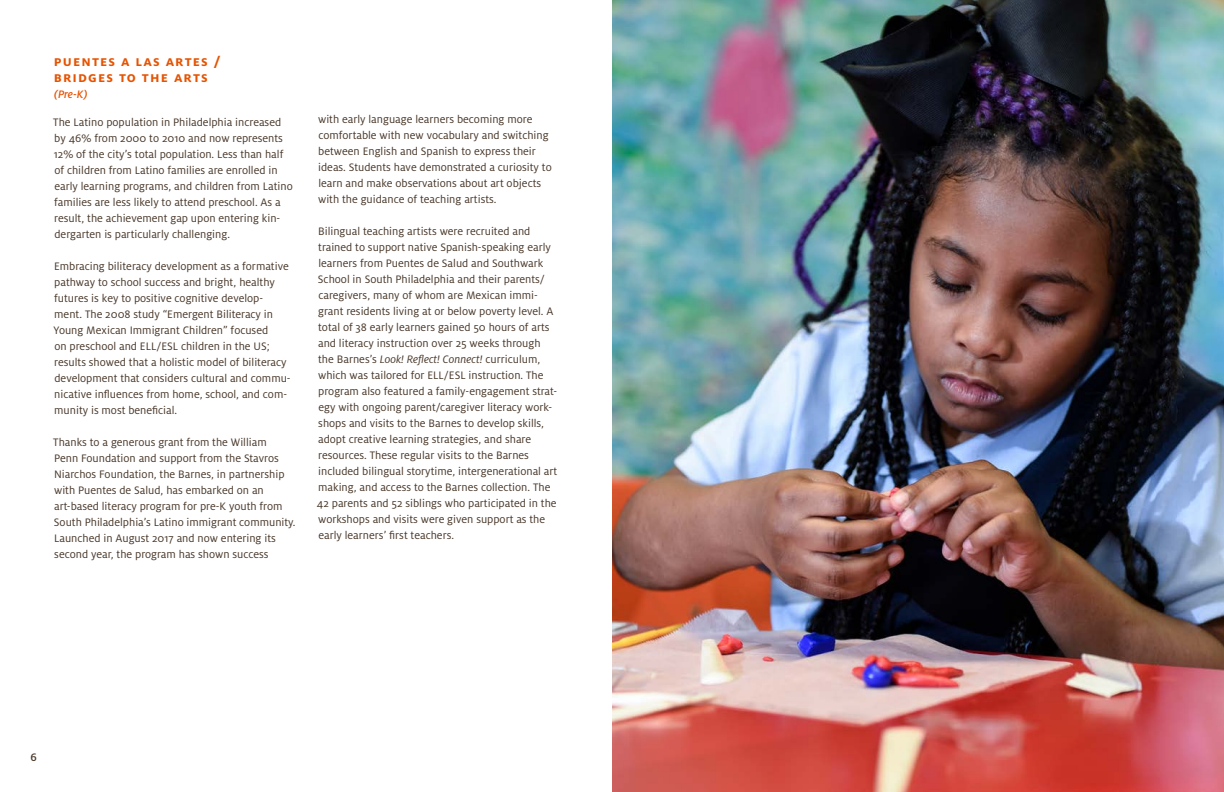
<style>
.page{position:relative;width:1224px;height:792px;background:#fff}
.page>*{position:absolute;margin:0;border:0;box-sizing:border-box;transform-origin:0 0}
.t1{font:700 15px/16px "Milo OT";letter-spacing:.075em;color:#e65300}
.t2{font:12px/16px "Milo OT";color:#483729}
.t3{font:italic 500 12px "Milo OT";color:#e65300}
.t4{font:500 12px "Milo OT";color:#483729}
.s1{font-style:italic}
</style>
<div class="page">
<img style="left:612px;top:0;width:612px;height:792px">
<p class="t1" style="left:54px;top:53px;width:168px">Puentes a las Artes /<br>Bridges to the Arts</p>
<p class="t3" style="left:54px;top:87px;width:35px">(Pre-K)</p>
<p class="t2" style="left:53px;top:114px;width:241px">The Latino population in Philadelphia increased by 46% from 2000 to 2010 and now represents 12% of the city’s total population. Less than half of children from Latino families are enrolled in early learning programs, and children from Latino families are less likely to attend preschool. As a result, the achievement gap upon entering kin&shy;dergarten is particularly challenging.</p>
<p class="t2" style="left:54px;top:258px;width:239px">Embracing biliteracy development as a formative pathway to school success and bright, healthy futures is key to positive cognitive develop&shy;ment. The 2008 study “Emergent Biliteracy in Young Mexican Immigrant Children” focused<br>on preschool and ELL/ESL children in the US; results showed that a holistic model of biliteracy development that considers cultural and commu&shy;nicative influences from home, school, and com&shy;munity is most beneficial.</p>
<p class="t2" style="left:53px;top:434px;width:244px">Thanks to a generous grant from the William<br>Penn Foundation and support from the Stavros Niarchos Foundation, the Barnes, in partnership with Puentes de Salud, has embarked on an art-based literacy program for pre-K youth from South Philadelphia’s Latino immigrant community.<br>Launched in August 2017 and now entering its second year, the program has shown success</p>
<p class="t2" style="left:318px;top:112px;width:235px">with early language learners becoming more comfortable with new vocabulary and switching between English and Spanish to express their ideas. Students have demonstrated a curiosity to learn and make observations about art objects with the guidance of teaching artists.</p>
<p class="t2" style="left:317px;top:224px;width:242px">Bilingual teaching artists were recruited and trained to support native Spanish-speaking early learners from Puentes de Salud and Southwark School in South Philadelphia and their parents/ caregivers, many of whom are Mexican immi&shy;grant residents living at or below poverty level. A total of 38 early learners gained 50 hours of arts and literacy instruction over 25 weeks through the Barnes’s <span class="s1">Look! Reflect! Connect!</span> curriculum, which was tailored for ELL/ESL instruction. The program also featured a family-engagement strat&shy;egy with ongoing parent/caregiver literacy work&shy;shops and visits to the Barnes to develop skills, adopt creative learning strategies, and share resources. These regular visits to the Barnes included bilingual storytime, intergenerational art making, and access to the Barnes collection. The 42 parents and 52 siblings who participated in the workshops and visits were given support as the early learners’ first teachers.</p>
<p class="t4" style="left:31px;top:751px;width:8px">6</p>
</div>
